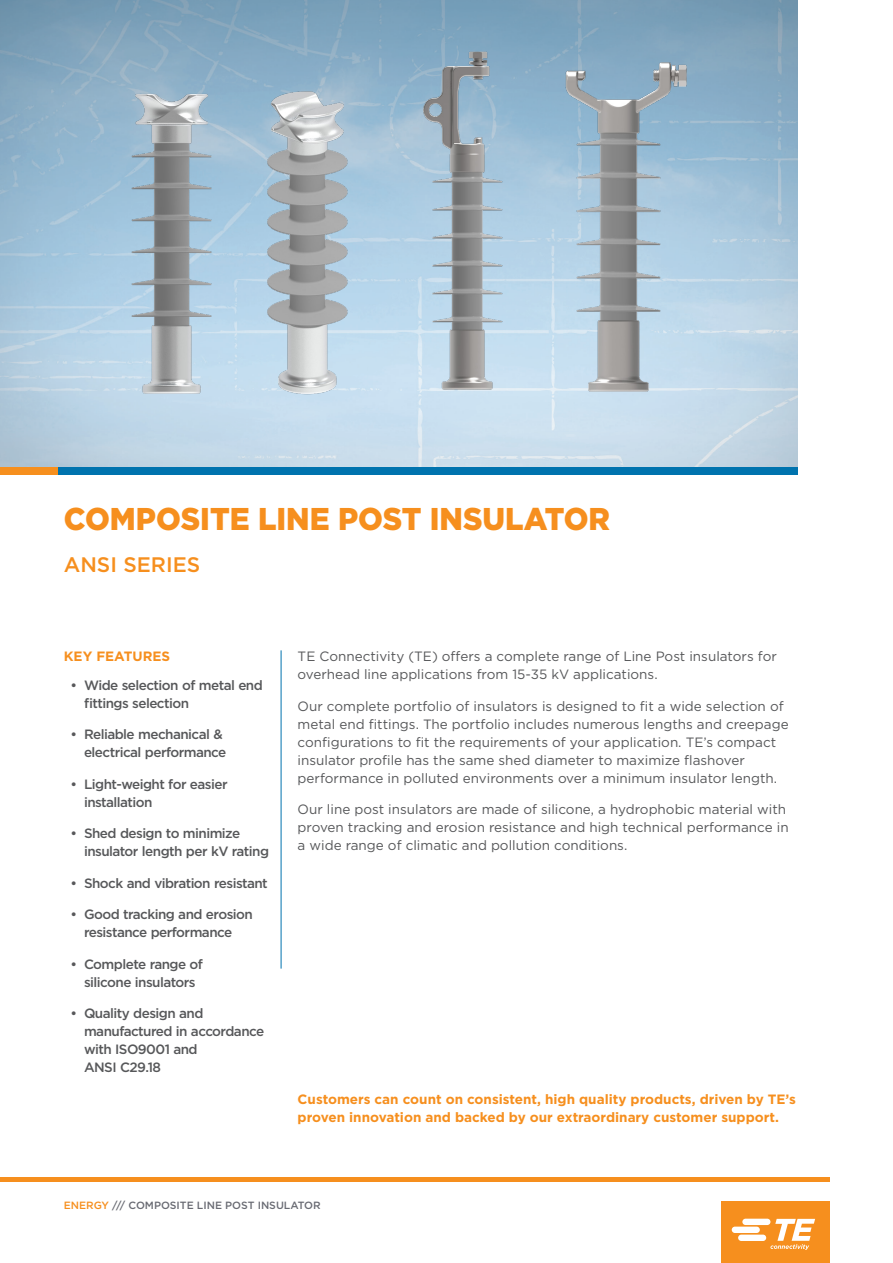
<style>
.page{position:relative;width:893px;height:1263px;background:#fff}
.page>*{position:absolute;margin:0;border:0;box-sizing:border-box;transform-origin:0 0}
.Cover_-_Main_Headlin{font:900 31.5px "Gotham";color:#f68f1e;scale:.95 1}
.a_RAYCHEM_product{font:500 21px "Gotham";color:#f68f1e}
.Main_Body_Copy{font:13.5px/18px "Gotham";color:#57585a}
.t1{font:500 13.5px/18px "Gotham";letter-spacing:-.04em;color:#57585a}
.Cover_-_Closing_Copy{font:700 13.5px/18px "Gotham";color:#f68f1e}
.KEY_FEATURE__TITLE{font:700 13.5px "Gotham";color:#f68f1e}
.WP_Footer_Info{font:500 10.5px "Gotham";color:#696b73}
.s1{color:#f68f1e}
</style>
<div class="page">
<hr style="left:281px;top:650px;width:1px;height:318px;background:#0073ae">
<div style="left:0;top:466px;width:58px;height:9px;background:#f68f1e"></div>
<div style="left:58px;top:466px;width:739px;height:9px;background:#0073ae"></div>
<hr style="left:0;top:1178px;width:829px;height:4px;background:#f68f1e">
<div style="left:721px;top:1201px;width:108px;height:62px;background:#f68f1e"></div>
<svg style="left:732px;top:1219px;width:83px;height:31px"></svg>
<img style="left:0;top:0;width:797px;height:466px">
<img style="left:65px;top:50px;width:309px;height:388px">
<img style="left:373px;top:50px;width:161px;height:361px">
<img style="left:534px;top:50px;width:180px;height:356px">
<p class="Cover_-_Main_Headlin" style="left:64px;top:497px;width:577px">COMPOSITE LINE POST INSULATOR</p>
<p class="a_RAYCHEM_product" style="left:64px;top:551px;width:138px">ANSI SERIES</p>
<p class="KEY_FEATURE__TITLE" style="left:64px;top:647px;width:108px">KEY FEATURES</p>
<p class="Main_Body_Copy" style="left:298px;top:647px;width:481px">TE Connectivity (TE) offers a complete range of Line Post insulators for overhead line applications from 15-35 kV applications.</p>
<p class="Main_Body_Copy" style="left:298px;top:697px;width:492px">Our complete portfolio of insulators is designed to fit a wide selection of metal end fittings. The portfolio includes numerous lengths and creepage configurations to fit the requirements of your application. TE’s compact insulator profile has the same shed diameter to maximize flashover performance in polluted environments over a minimum insulator length.</p>
<p class="Main_Body_Copy" style="left:298px;top:800px;width:492px">Our line post insulators are made of silicone, a hydrophobic material with proven tracking and erosion resistance and high technical performance in a wide range of climatic and pollution conditions.</p>
<p class="t1" style="left:84px;top:676px;width:180px;text-indent:-14px">• Wide selection of metal end fittings selection</p>
<p class="t1" style="left:71px;top:725px;width:157px;text-align:right">• Reliable mechanical &amp; electrical performance</p>
<p class="t1" style="left:84px;top:775px;width:145px;text-indent:-14px">• Light-weight for easier installation</p>
<p class="t1" style="left:84px;top:824px;width:187px;text-indent:-14px">• Shed design to minimize insulator length per kV rating</p>
<p class="t1" style="left:71px;top:874px;width:199px">• Shock and vibration resistant</p>
<p class="t1" style="left:71px;top:905px;width:184px;text-align:center">• Good tracking and erosion resistance performance</p>
<p class="t1" style="left:71px;top:955px;width:134px;text-align:center">• Complete range of silicone insulators</p>
<p class="t1" style="left:84px;top:1004px;width:182px;text-indent:-14px">• Quality design and manufactured in accordance with ISO9001 and<br>ANSI C29.18</p>
<p class="Cover_-_Closing_Copy" style="left:298px;top:1090px;width:500px">Customers can count on consistent, high quality products, driven by TE’s proven innovation and backed by our extraordinary customer support.</p>
<p class="WP_Footer_Info" style="left:64px;top:1198px;width:258px"><span class="s1">ENERGY</span> /// COMPOSITE LINE POST INSULATOR</p>
</div>
